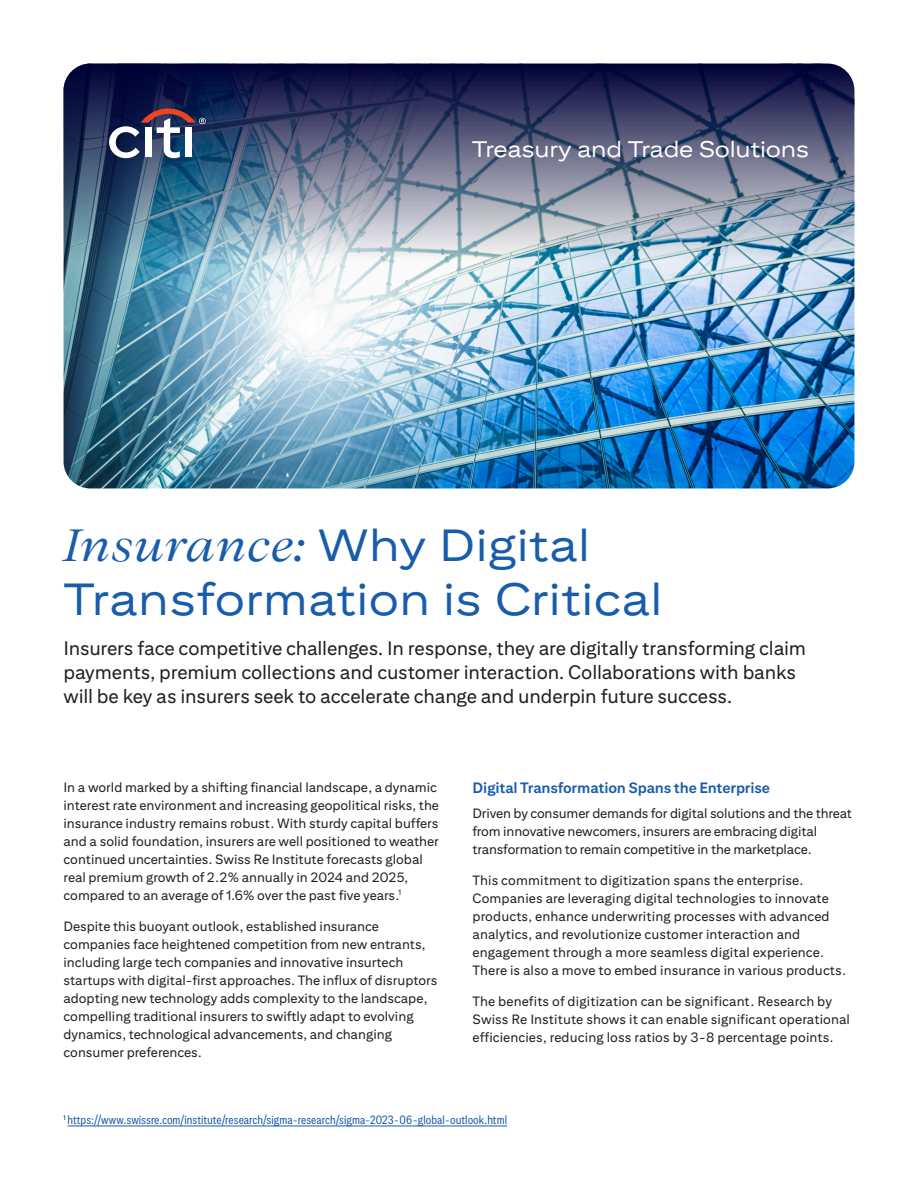
<style>
.page{position:relative;width:918px;height:1188px;background:#fff}
.page>*{position:absolute;margin:0;border:0;box-sizing:border-box;transform-origin:0 0}
.t1{font:45px/54px "Citi Sans Display";letter-spacing:.01em;color:#185cab}
.t2{font:22.5px "Citi Sans Display";letter-spacing:-.01em;color:#fff}
.Intro_Para{font:19.5px/24px "Citi Sans Text";letter-spacing:-.01em;color:#231f20}
.Heading{font:700 15px "Citi Sans Text";letter-spacing:-.01em;color:#185cab}
.Body_copy{font:13.5px/18px "Citi Sans Text";color:#231f20}
.Disclaimer{font:condensed 12px "Citi Sans";color:#185cab}
.s1{font-family:"Citi Serif Display";font-style:italic}
</style>
<div class="page">
<hr style="left:68px;top:1126px;width:439px;height:1px;background:#185cab">
<img style="left:64px;top:64px;width:790px;height:424px;border-radius:27px">
<svg style="left:109px;top:109px;width:97px;height:49px"></svg>
<p class="t2" style="left:472px;top:136px;width:339px">Treasury and Trade Solutions</p>
<p class="t1" style="left:64px;top:518px;width:600px"><span class="s1">Insurance:</span> Why Digital<br>Transformation is Critical</p>
<p class="Intro_Para" style="left:64px;top:636px;width:744px">Insurers face competitive challenges. In response, they are digitally transforming claim payments, premium collections and customer interaction. Collaborations with banks will be key as insurers seek to accelerate change and underpin future success.</p>
<p class="Body_copy" style="left:64px;top:778px;width:377px">In a world marked by a shifting financial landscape, a dynamic interest rate environment and increasing geopolitical risks, the insurance industry remains robust. With sturdy capital buffers and a solid foundation, insurers are well positioned to weather continued uncertainties. Swiss Re Institute forecasts global real premium growth of 2.2% annually in 2024 and 2025, compared to an average of 1.6% over the past five years.<sup>1</sup></p>
<p class="Body_copy" style="left:64px;top:917px;width:375px">Despite this buoyant outlook, established insurance companies face heightened competition from new entrants, including large tech companies and innovative insurtech startups with digital-first approaches. The influx of disruptors adopting new technology adds complexity to the landscape, compelling traditional insurers to swiftly adapt to evolving dynamics, technological advancements, and changing consumer preferences.</p>
<p class="Heading" style="left:472px;top:779px;width:299px">Digital Transformation Spans the Enterprise</p>
<p class="Body_copy" style="left:472px;top:804px;width:381px">Driven by consumer demands for digital solutions and the threat from innovative newcomers, insurers are embracing digital transformation to remain competitive in the marketplace.</p>
<p class="Body_copy" style="left:472px;top:871px;width:375px">This commitment to digitization spans the enterprise.<br>Companies are leveraging digital technologies to innovate products, enhance underwriting processes with advanced analytics, and revolutionize customer interaction and engagement through a more seamless digital experience.<br>There is also a move to embed insurance in various products.</p>
<p class="Body_copy" style="left:472px;top:992px;width:379px">The benefits of digitization can be significant. Research by<br>Swiss Re Institute shows it can enable significant operational efficiencies, reducing loss ratios by 3-8 percentage points.</p>
<p class="Disclaimer" style="left:64px;top:1113px;width:445px"><sup>1</sup> https://www.swissre.com/institute/research/sigma-research/sigma-2023-06-global-outlook.html</p>
</div>
